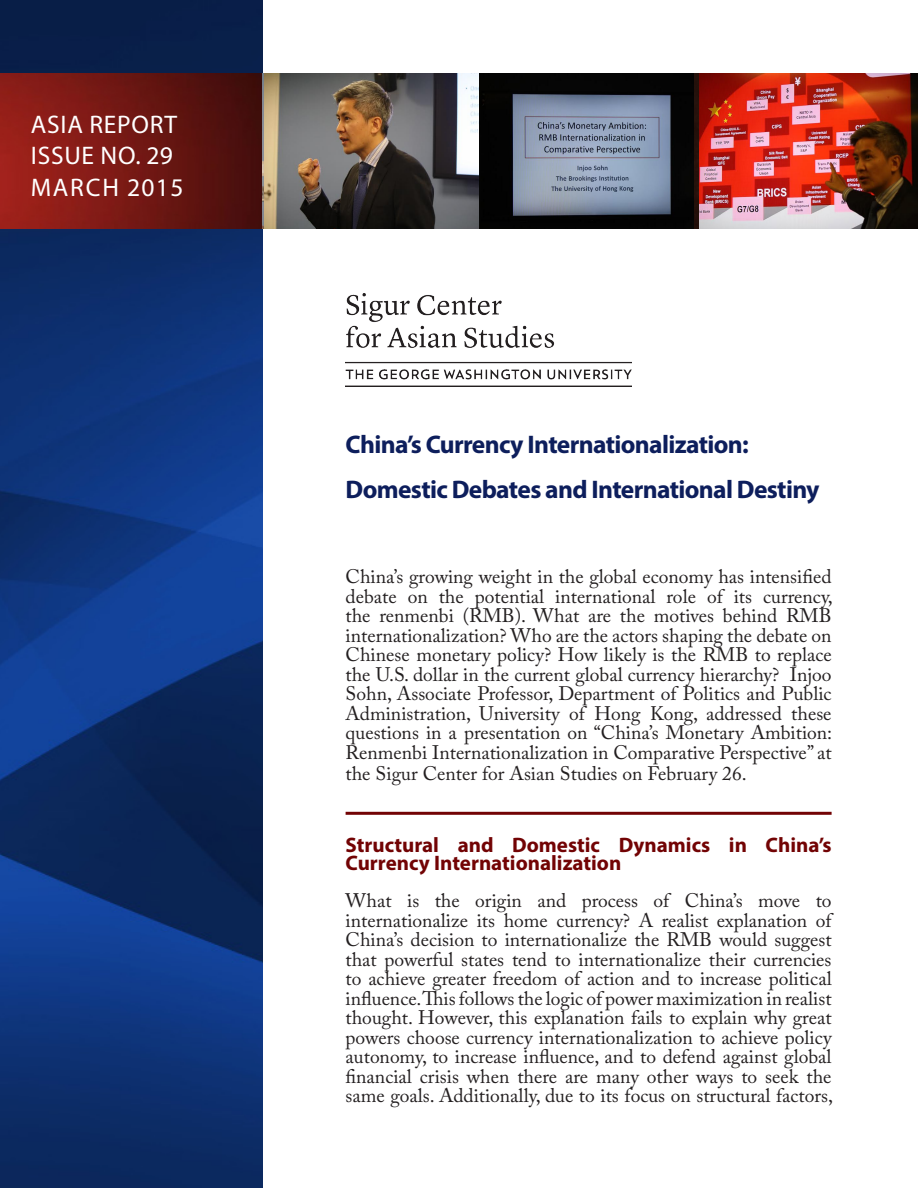
<style>
.page{position:relative;width:918px;height:1188px;background:#fff}
.page>*{position:absolute;margin:0;border:0;box-sizing:border-box;transform-origin:0 0}
.t1{font:700 25.5px/45px "Myriad Pro";letter-spacing:-.025em;color:#0d1e5c}
.t2{font:25.5px "Myriad Pro";letter-spacing:.03em;color:#fff}
.t3{font:25.5px "Myriad Pro";letter-spacing:.06em;color:#fff}
.t4{font:700 21px/18px "Myriad Pro";color:#720304}
.t5{font:19.5px/19.6px "Adobe Caslon Pro";color:#231f20;text-align:justify}
</style>
<div class="page">
<img style="left:0;top:0;width:263px;height:1188px">
<img style="left:0;top:74px;width:265px;height:155px">
<img style="left:346px;top:293px;width:286px;height:94px">
<hr style="left:346px;top:812px;width:486px;height:3px;background:#720304">
<img style="left:694px;top:74px;width:224px;height:155px">
<img style="left:265px;top:74px;width:215px;height:155px">
<img style="left:480px;top:74px;width:214px;height:155px">
<p class="t2" style="left:31px;top:109px;width:148px">ASIA REPORT</p>
<p class="t2" style="left:31px;top:139px;width:144px">ISSUE NO. 29</p>
<p class="t3" style="left:31px;top:172px;width:154px">MARCH 2015</p>
<p class="t1" style="left:346px;top:421px;width:475px">China’s Currency Internationalization:<br>Domestic Debates and International Destiny</p>
<p class="t5" style="left:346px;top:567px;width:489px">China’s growing weight in the global economy has intensified debate on the potential international role of its currency, the renmenbi (RMB). What are the motives behind RMB internationalization? Who are the actors shaping the debate on Chinese monetary policy? How likely is the RMB to replace the U.S. dollar in the current global currency hierarchy? Injoo Sohn, Associate Professor, Department of Politics and Public Administration, University of Hong Kong, addressed these questions in a presentation on “China’s Monetary Ambition:<br>Renmenbi Internationalization in Comparative Perspective” at the Sigur Center for Asian Studies on February 26.</p>
<p class="t4" style="left:346px;top:835px;width:487px">Structural and Domestic Dynamics in China’s<br>Currency Internationalization</p>
<p class="t5" style="left:346px;top:891px;width:489px">What is the origin and process of China’s move to internationalize its home currency? A realist explanation of China’s decision to internationalize the RMB would suggest that powerful states tend to internationalize their currencies to achieve greater freedom of action and to increase political influence. This follows the logic of power maximization in realist thought. However, this explanation fails to explain why great powers choose currency internationalization to achieve policy autonomy, to increase influence, and to defend against global financial crisis when there are many other ways to seek the same goals. Additionally, due to its focus on structural factors,</p>
</div>
